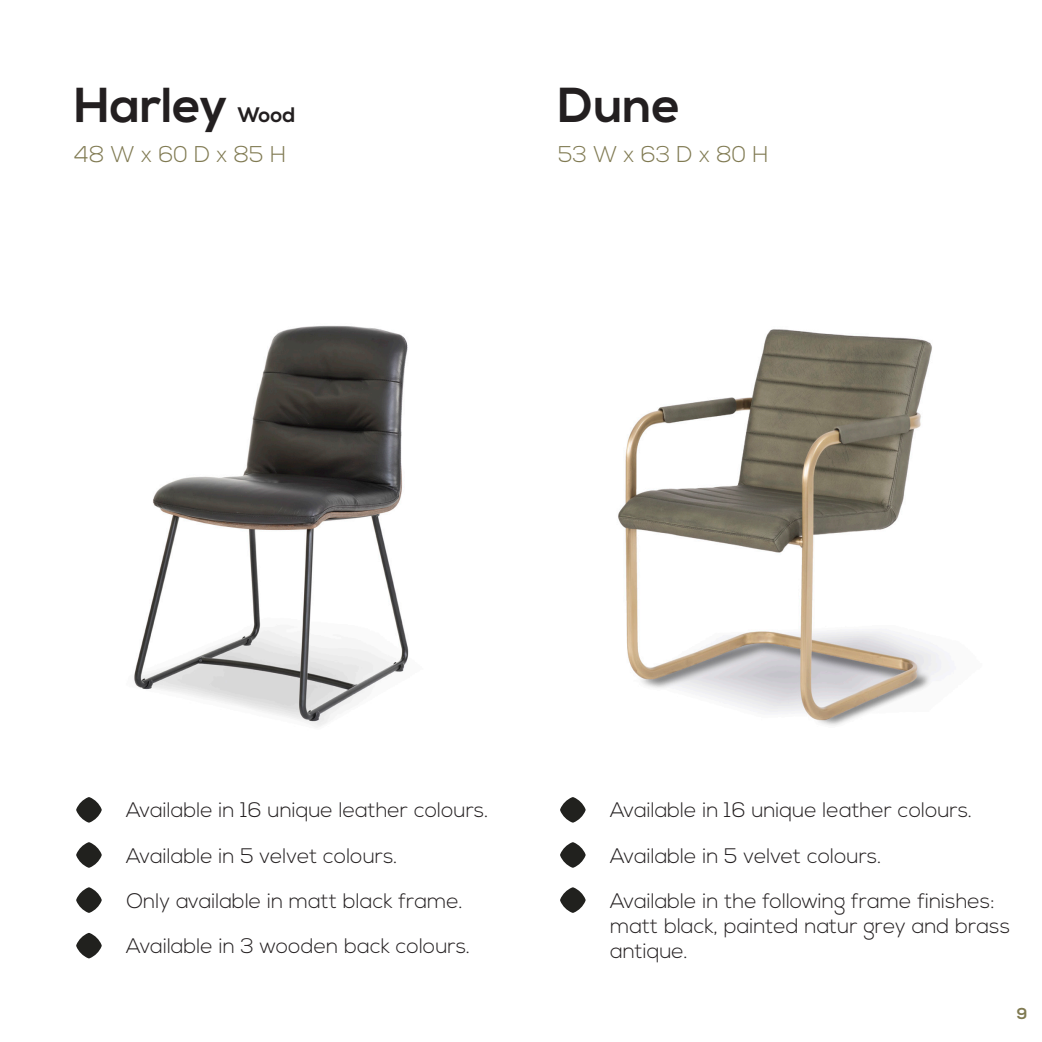
<style>
.page{position:relative;width:1042px;height:1042px;background:#fff}
.page>*{position:absolute;margin:0;border:0;box-sizing:border-box;transform-origin:0 0}
.t1{font:700 49px "Nexa";color:#231f20}
.prijzen_supkopje{font:300 22.75px "Nexa";color:#807a52}
.t2{font:300 21px/25.2px "Nexa";color:#231f20}
.t3{font:700 21px "Nexa";color:#231f20}
.t4{font:700 15.75px "Nexa";color:#807a52}
</style>
<div class="page">
<svg style="left:76px;top:797px;width:26px;height:25px"></svg>
<svg style="left:76px;top:842px;width:26px;height:26px"></svg>
<svg style="left:76px;top:887px;width:26px;height:26px"></svg>
<svg style="left:76px;top:933px;width:26px;height:25px"></svg>
<img style="left:134px;top:325px;width:808px;height:401px">
<svg style="left:560px;top:797px;width:25px;height:25px"></svg>
<svg style="left:560px;top:842px;width:25px;height:26px"></svg>
<svg style="left:560px;top:887px;width:25px;height:26px"></svg>
<p class="t1" style="left:74px;top:77px;width:155px">Harley</p>
<p class="t3" style="left:237px;top:103px;width:59px">Wood</p>
<p class="prijzen_supkopje" style="left:74px;top:141px;width:213px">48 W x 60 D x 85 H</p>
<p class="t1" style="left:558px;top:77px;width:124px">Dune</p>
<p class="prijzen_supkopje" style="left:558px;top:141px;width:212px">53 W x 63 D x 80 H</p>
<p class="t2" style="left:126px;top:798px;width:364px">Available in 16 unique leather colours.</p>
<p class="t2" style="left:126px;top:843px;width:273px">Available in 5 velvet colours.</p>
<p class="t2" style="left:126px;top:889px;width:338px">Only available in matt black frame.</p>
<p class="t2" style="left:126px;top:934px;width:345px">Available in 3 wooden back colours.</p>
<p class="t2" style="left:610px;top:798px;width:364px">Available in 16 unique leather colours.</p>
<p class="t2" style="left:610px;top:843px;width:273px">Available in 5 velvet colours.</p>
<p class="t2" style="left:610px;top:889px;width:402px">Available in the following frame finishes: matt black, painted natur grey and brass antique.</p>
<p class="t4" style="left:1016px;top:1004px;width:12px">9</p>
</div>
